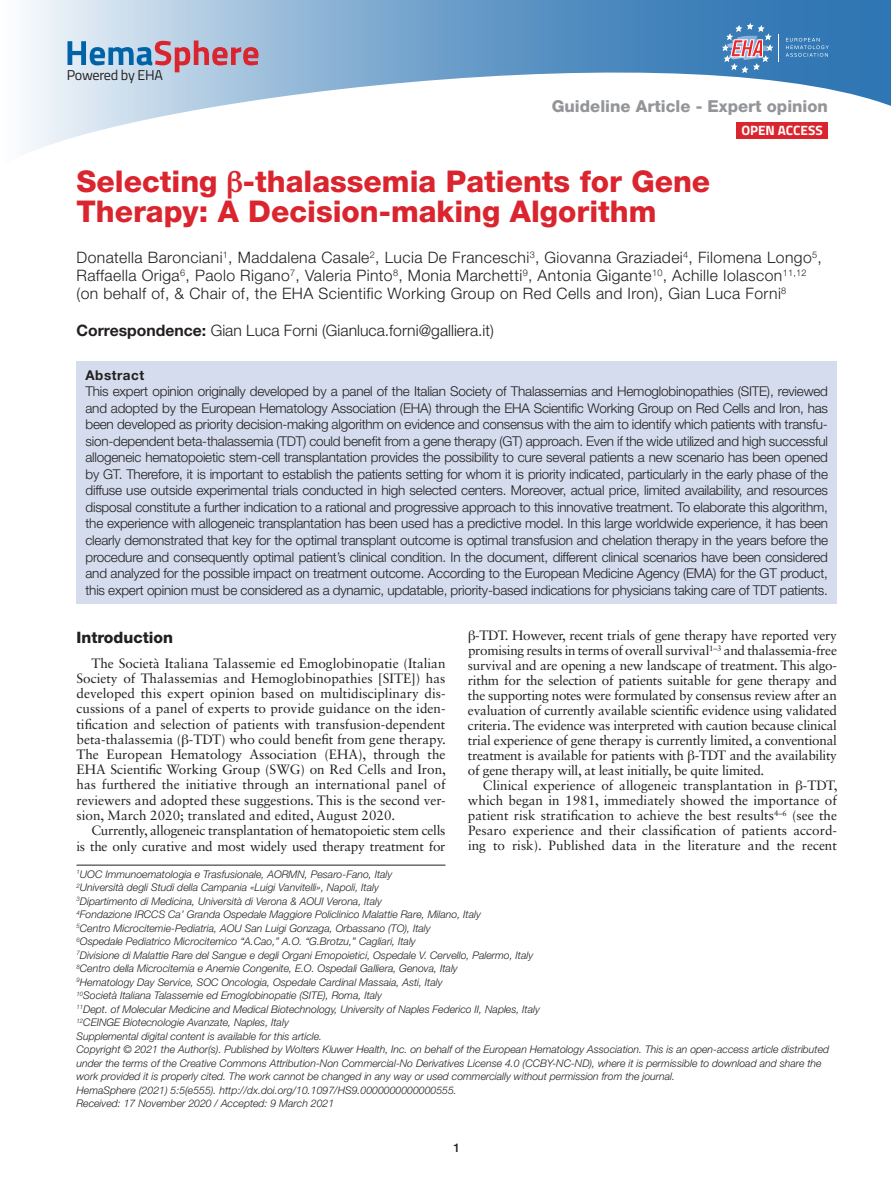
<style>
.page{position:relative;width:891px;height:1188px;background:#fff}
.page>*{position:absolute;margin:0;border:0;box-sizing:border-box;transform-origin:0 0}
.t1{font:800 30px/30px "Helvetica Neue LT Std";color:#da252e}
.t2{font:800 16.5px "Helvetica Neue LT Std";color:#939598}
.t3{font:300 15.75px/18px "Helvetica Neue LT Std";letter-spacing:.025em;color:#231f20}
.t4{font:300 15.75px "Helvetica Neue LT Std";color:#231f20}
.t5{font:800 15.75px "Helvetica Neue LT Std";color:#231f20}
.t6{font:14.25px "Titillium Web";letter-spacing:-.025em;color:#231f20}
.t7{font:13.5px/15px "Sabon LT Std";letter-spacing:-.02em;color:#231f20;text-align:justify}
.t8{font:300 13.5px/16.5px "Helvetica Neue LT Std";letter-spacing:-.015em;color:#231f20;text-align:justify}
.t9{font:700 13.5px "Titillium Web";color:#fff}
.t10{font:700 13.5px "Helvetica Neue LT Std";letter-spacing:.04em;color:#231f20}
.t11{font:500 12px "Helvetica Neue LT Std";color:#231f20}
.t12{font:italic 300 10.5px/13.5px "Helvetica Neue LT Std";color:#231f20}
.s1{font-family:"Gandhari Unicode";font-weight:700}
.s2{font-weight:700}
.s3{font-family:"Gandhari Unicode"}
</style>
<div class="page">
<svg style="left:29px;top:0;width:862px;height:152px"></svg>
<svg style="left:68px;top:41px;width:191px;height:31px"></svg>
<svg style="left:786px;top:38px;width:43px;height:19px"></svg>
<svg style="left:723px;top:24px;width:56px;height:48px"></svg>
<div style="left:736px;top:122px;width:92px;height:16px;background:#da252e"></div>
<hr style="left:76px;top:865px;width:370px;height:1px;background:#231f20">
<div style="left:76px;top:361px;width:761px;height:32px;background:#d4dced"></div>
<div style="left:76px;top:378px;width:761px;height:226px;background:#d4dced"></div>
<p class="t6" style="left:67px;top:65px;width:98px">Powered by EHA</p>
<p class="t2" style="left:552px;top:97px;width:278px">Guideline Article - Expert opinion</p>
<p class="t9" style="left:741px;top:120px;width:83px">OPEN ACCESS</p>
<h1 class="t1" style="left:76px;top:166px;width:635px">Selecting <span class="s1">β</span>-thalassemia Patients for Gene<br>Therapy: A Decision-making Algorithm</h1>
<p class="t3" style="left:76px;top:249px;width:747px">Donatella Baronciani<sup>1</sup>, Maddalena Casale<sup>2</sup>, Lucia De Franceschi<sup>3</sup>, Giovanna Graziadei<sup>4</sup>, Filomena Longo<sup>5</sup>,<br>Raffaella Origa<sup>6</sup>, Paolo Rigano<sup>7</sup>, Valeria Pinto<sup>8</sup>, Monia Marchetti<sup>9</sup>, Antonia Gigante<sup>10</sup>, Achille Iolascon<sup>11,12 </sup>(on behalf of, &amp; Chair of, the EHA Scientific Working Group on Red Cells and Iron), Gian Luca Forni<sup>8</sup></p>
<p class="t4" style="left:76px;top:320px;width:419px"><span class="s2">Correspondence:</span> Gian Luca Forni (Gianluca.forni@galliera.it)</p>
<p class="t10" style="left:86px;top:367px;width:60px">Abstract</p>
<p class="t8" style="left:86px;top:383px;width:744px">This expert opinion originally developed by a panel of the Italian Society of Thalassemias and Hemoglobinopathies (SITE), reviewed and adopted by the European Hematology Association (EHA) through the EHA Scientific Working Group on Red Cells and Iron, has been developed as priority decision-making algorithm on evidence and consensus with the aim to identify which patients with transfu&shy;sion-dependent beta-thalassemia (TDT) could benefit from a gene therapy (GT) approach. Even if the wide utilized and high successful allogeneic hematopoietic stem-cell transplantation provides the possibility to cure several patients a new scenario has been opened by GT. Therefore, it is important to establish the patients setting for whom it is priority indicated, particularly in the early phase of the diffuse use outside experimental trials conducted in high selected centers. Moreover, actual price, limited availability, and resources disposal constitute a further indication to a rational and progressive approach to this innovative treatment. To elaborate this algorithm, the experience with allogeneic transplantation has been used has a predictive model. In this large worldwide experience, it has been clearly demonstrated that key for the optimal transplant outcome is optimal transfusion and chelation therapy in the years before the procedure and consequently optimal patient’s clinical condition. In the document, different clinical scenarios have been considered and analyzed for the possible impact on treatment outcome. According to the European Medicine Agency (EMA) for the GT product, this expert opinion must be considered as a dynamic, updatable, priority-based indications for physicians taking care of TDT patients.</p>
<p class="t5" style="left:76px;top:628px;width:98px">Introduction</p>
<p class="t7" style="left:77px;top:655px;width:371px;text-indent:15px">The Società Italiana Talassemie ed Emoglobinopatie (Italian Society of Thalassemias and Hemoglobinopathies [SITE]) has developed this expert opinion based on multidisciplinary dis&shy;cussions of a panel of experts to provide guidance on the iden&shy;tification and selection of patients with transfusion-dependent beta-thalassemia (<span class="s3">β</span>-TDT) who could benefit from gene therapy.<br>The European Hematology Association (EHA), through the EHA Scientific Working Group (SWG) on Red Cells and Iron, has furthered the initiative through an international panel of reviewers and adopted these suggestions. This is the second ver&shy;sion, March 2020; translated and edited, August 2020.</p>
<p class="t7" style="left:77px;top:823px;width:371px;line-height:15.5px;text-align:right">Currently, allogeneic transplantation of hematopoietic stem cells<br>is the only curative and most widely used therapy treatment for</p>
<p class="t7" style="left:468px;top:627px;width:371px"><span class="s3">β</span>-TDT. However, recent trials of gene therapy have reported very promising results in terms of overall survival<sup>1–3</sup> and thalassemia-free survival and are opening a new landscape of treatment. This algo&shy;rithm for the selection of patients suitable for gene therapy and the supporting notes were formulated by consensus review after an evaluation of currently available scientific evidence using validated criteria. The evidence was interpreted with caution because clinical trial experience of gene therapy is currently limited, a conventional treatment is available for patients with <span class="s3">β</span>-TDT and the availability of gene therapy will, at least initially, be quite limited.</p>
<p class="t7" style="left:468px;top:778px;width:371px;text-indent:15px">Clinical experience of allogeneic transplantation in <span class="s3">β</span>-TDT, which began in 1981, immediately showed the importance of patient risk stratification to achieve the best results<sup>4–6</sup> (see the Pesaro experience and their classification of patients accord&shy;ing to risk). Published data in the literature and the recent</p>
<p class="t12" style="left:76px;top:867px;width:754px"><sup>1</sup>UOC Immunoematologia e Trasfusionale, AORMN, Pesaro-Fano, Italy<br><sup>2</sup>Università degli Studi della Campania «Luigi Vanvitelli», Napoli, Italy<br><sup>3</sup>Dipartimento di Medicina, Università di Verona &amp; AOUI Verona, Italy<br><sup>4</sup>Fondazione IRCCS Ca’ Granda Ospedale Maggiore Policlinico Malattie Rare, Milano, Italy<br><sup>5</sup>Centro Microcitemie-Pediatria, AOU San Luigi Gonzaga, Orbassano (TO), Italy<br><sup>6</sup>Ospedale Pediatrico Microcitemico “A.Cao,” A.O. “G.Brotzu,” Cagliari, Italy<br><sup>7</sup>Divisione di Malattie Rare del Sangue e degli Organi Emopoietici, Ospedale V. Cervello, Palermo, Italy<br><sup>8</sup>Centro della Microcitemia e Anemie Congenite, E.O. Ospedali Galliera, Genova, Italy<br><sup>9</sup>Hematology Day Service, SOC Oncologia, Ospedale Cardinal Massaia, Asti, Italy<br><sup>10</sup>Società Italiana Talassemie ed Emoglobinopatie (SITE), Roma, Italy<br><sup>11</sup>Dept. of Molecular Medicine and Medical Biotechnology, University of Naples Federico II, Naples, Italy<br><sup>12</sup>CEINGE Biotecnologie Avanzate, Naples, Italy<br>Supplemental digital content is available for this article.<br>Copyright © 2021 the Author(s). Published by Wolters Kluwer Health, Inc. on behalf of the European Hematology Association. This is an open-access article distributed under the terms of the Creative Commons Attribution-Non Commercial-No Derivatives License 4.0 (CCBY-NC-ND), where it is permissible to download and share the work provided it is properly cited. The work cannot be changed in any way or used commercially without permission from the journal.<br>HemaSphere (2021) 5:5(e555). http://dx.doi.org/10.1097/HS9.0000000000000555.<br>Received: 17 November 2020 / Accepted: 9 March 2021</p>
<p class="t11" style="left:453px;top:1140px;width:8px">1</p>
</div>
